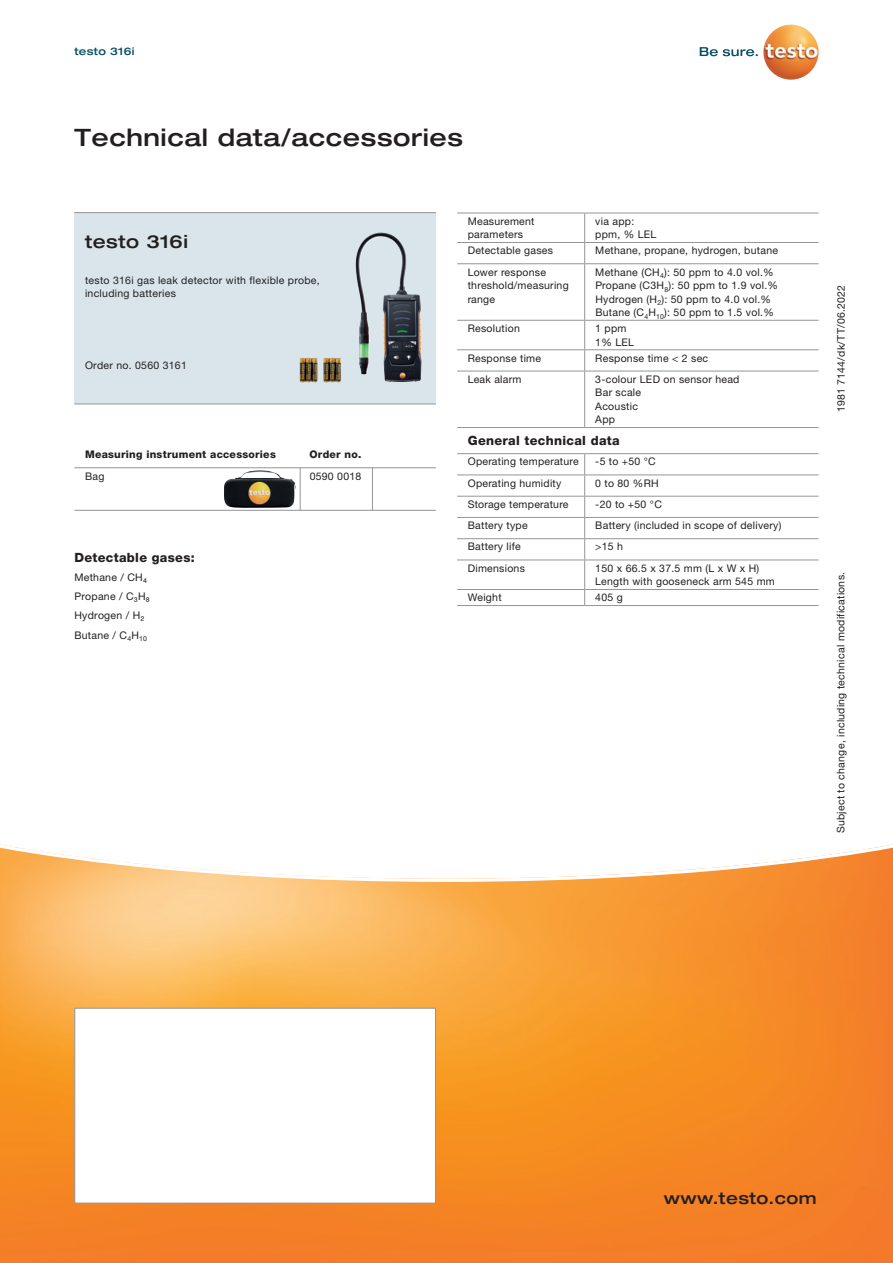
<style>
.page{position:relative;width:893px;height:1263px;background:#fff}
.page>*{position:absolute;margin:0;border:0;box-sizing:border-box;transform-origin:0 0}
.t1{font:500 expanded 24px "Helvetica Neue LTW1 G";letter-spacing:.025em;color:#231f20}
.t2{font:500 expanded 18px "Helvetica Neue LTW1 G";letter-spacing:.025em;color:#231f20}
.t3{font:500 expanded 16.5px "Helvetica Neue LTW1 G";letter-spacing:.025em;color:#231f20}
.t4{font:800 12.75px "Helvetica Neue LTW1 G";letter-spacing:.025em;color:#231f20}
.t5{font:10.5px/13.5px "Helvetica Neue LTW1 G";letter-spacing:.025em;color:#231f20}
.t6{font:800 10.5px "Helvetica Neue LTW1 G";letter-spacing:.025em;color:#231f20}
.t7{font:500 expanded 10.5px "Helvetica Neue LTW1 G";letter-spacing:.025em;color:#074f64}
</style>
<div class="page">
<div style="left:74px;top:213px;width:362px;height:191px;background:#d9e5eb"></div>
<hr style="left:74px;top:212px;width:362px;height:1px;background:#939598">
<hr style="left:74px;top:404px;width:362px;height:1px;background:#939598">
<img style="left:356px;top:233px;width:24px;height:39px">
<img style="left:224px;top:470px;width:72px;height:38px">
<svg style="left:700px;top:47px;width:58px;height:9px"></svg>
<img style="left:763px;top:24px;width:56px;height:56px;border-radius:28px">
<svg style="left:0;top:844px;width:893px;height:419px;background:#f79e46"></svg>
<img style="left:299px;top:357px;width:19px;height:26px">
<img style="left:323px;top:357px;width:18px;height:26px">
<hr style="left:74px;top:467px;width:362px;height:1px;background:#939598">
<hr style="left:74px;top:510px;width:362px;height:1px;background:#939598">
<hr style="left:300px;top:468px;width:1px;height:42px;background:#939598">
<hr style="left:372px;top:468px;width:1px;height:42px;background:#939598">
<svg style="left:584px;top:214px;width:1px;height:49px"></svg>
<hr style="left:584px;top:264px;width:1px;height:56px;background:#939598">
<svg style="left:584px;top:321px;width:1px;height:50px"></svg>
<hr style="left:584px;top:371px;width:1px;height:56px;background:#939598">
<hr style="left:457px;top:453px;width:128px;height:1px;background:#939598">
<hr style="left:585px;top:453px;width:234px;height:1px;background:#939598">
<hr style="left:457px;top:474px;width:128px;height:1px;background:#939598">
<hr style="left:585px;top:474px;width:234px;height:1px;background:#939598">
<hr style="left:457px;top:496px;width:128px;height:1px;background:#939598">
<hr style="left:585px;top:496px;width:234px;height:1px;background:#939598">
<hr style="left:457px;top:517px;width:128px;height:1px;background:#939598">
<hr style="left:585px;top:517px;width:234px;height:1px;background:#939598">
<hr style="left:457px;top:538px;width:128px;height:1px;background:#939598">
<hr style="left:585px;top:538px;width:234px;height:1px;background:#939598">
<hr style="left:457px;top:560px;width:128px;height:1px;background:#939598">
<hr style="left:585px;top:560px;width:234px;height:1px;background:#939598">
<hr style="left:457px;top:589px;width:128px;height:1px;background:#939598">
<hr style="left:585px;top:589px;width:234px;height:1px;background:#939598">
<svg style="left:584px;top:454px;width:1px;height:151px"></svg>
<hr style="left:457px;top:605px;width:128px;height:1px;background:#939598">
<hr style="left:585px;top:605px;width:234px;height:1px;background:#939598">
<hr style="left:457px;top:213px;width:128px;height:1px;background:#939598">
<hr style="left:585px;top:213px;width:234px;height:1px;background:#939598">
<hr style="left:457px;top:242px;width:128px;height:1px;background:#939598">
<hr style="left:585px;top:242px;width:234px;height:1px;background:#939598">
<hr style="left:457px;top:263px;width:128px;height:1px;background:#939598">
<hr style="left:585px;top:263px;width:234px;height:1px;background:#939598">
<hr style="left:457px;top:320px;width:128px;height:1px;background:#939598">
<hr style="left:585px;top:320px;width:234px;height:1px;background:#939598">
<hr style="left:457px;top:349px;width:128px;height:1px;background:#939598">
<hr style="left:585px;top:349px;width:234px;height:1px;background:#939598">
<hr style="left:457px;top:371px;width:128px;height:1px;background:#939598">
<hr style="left:585px;top:371px;width:234px;height:1px;background:#939598">
<hr style="left:457px;top:427px;width:128px;height:1px;background:#939598">
<hr style="left:585px;top:427px;width:234px;height:1px;background:#939598">
<div style="left:74px;top:1008px;width:362px;height:195px;background:#fff;border:1px solid #939598"></div>
<p class="t7" style="left:74px;top:44px;width:62px">testo 316i</p>
<h1 class="t1" style="left:74px;top:122px;width:390px">Technical data/accessories</h1>
<h2 class="t2" style="left:85px;top:230px;width:104px">testo 316i</h2>
<p class="t5" style="left:85px;top:273px;width:236px">testo 316i gas leak detector with flexible probe, including batteries</p>
<p class="t5" style="left:85px;top:358px;width:103px">Order no. 0560 3161</p>
<p class="t6" style="left:85px;top:448px;width:192px">Measuring instrument accessories</p>
<p class="t6" style="left:310px;top:448px;width:53px">Order no.</p>
<p class="t5" style="left:85px;top:469px;width:21px">Bag</p>
<p class="t5" style="left:310px;top:469px;width:53px">0590 0018</p>
<p class="t4" style="left:74px;top:549px;width:122px">Detectable gases:</p>
<p class="t5" style="left:74px;top:567px;width:77px;line-height:19.2px">Methane / CH₄<br>Propane / C₃H₈<br>Hydrogen / H₂<br>Butane / C<sub>4</sub>H<sub>10</sub></p>
<p class="t5" style="left:468px;top:214px;width:68px">Measurement parameters</p>
<p class="t5" style="left:595px;top:214px;width:63px">via app: ppm, % LEL</p>
<p class="t5" style="left:468px;top:244px;width:87px">Detectable gases</p>
<p class="t5" style="left:595px;top:244px;width:184px">Methane, propane, hydrogen, butane</p>
<p class="t5" style="left:468px;top:265px;width:102px">Lower response threshold/measuring range</p>
<p class="t5" style="left:595px;top:265px;width:184px">Methane (CH<sub>4</sub>): 50 ppm to 4.0 vol.% Propane (C3H<sub>8</sub>): 50 ppm to 1.9 vol.% Hydrogen (H<sub>2</sub>): 50 ppm to 4.0 vol.% Butane (C<sub>4</sub>H<sub>10</sub>): 50 ppm to 1.5 vol.%</p>
<p class="t5" style="left:468px;top:321px;width:54px">Resolution</p>
<p class="t5" style="left:595px;top:321px;width:40px">1 ppm<br>1% LEL</p>
<p class="t5" style="left:468px;top:351px;width:75px">Response time</p>
<p class="t5" style="left:595px;top:351px;width:114px">Response time &lt; 2 sec</p>
<p class="t5" style="left:468px;top:372px;width:55px">Leak alarm</p>
<p class="t5" style="left:595px;top:372px;width:146px">3-colour LED on sensor head<br>Bar scale<br>Acoustic<br>App</p>
<p class="t4" style="left:468px;top:433px;width:154px">General technical data</p>
<p class="t5" style="left:468px;top:455px;width:113px">Operating temperature</p>
<p class="t5" style="left:595px;top:455px;width:62px">-5 to +50 °C</p>
<p class="t5" style="left:468px;top:476px;width:95px">Operating humidity</p>
<p class="t5" style="left:595px;top:476px;width:65px">0 to 80 %RH</p>
<p class="t5" style="left:468px;top:497px;width:102px">Storage temperature</p>
<p class="t5" style="left:595px;top:497px;width:68px">-20 to +50 °C</p>
<p class="t5" style="left:468px;top:519px;width:61px">Battery type</p>
<p class="t5" style="left:595px;top:519px;width:188px">Battery (included in scope of delivery)</p>
<p class="t5" style="left:468px;top:540px;width:54px">Battery life</p>
<p class="t5" style="left:595px;top:540px;width:29px">&gt;15 h</p>
<p class="t5" style="left:468px;top:561px;width:59px">Dimensions</p>
<p class="t5" style="left:595px;top:561px;width:181px">150 x 66.5 x 37.5 mm (L x W x H)<br>Length with gooseneck arm 545 mm</p>
<p class="t5" style="left:468px;top:591px;width:35px">Weight</p>
<p class="t5" style="left:595px;top:591px;width:29px">405 g</p>
<p class="t5" style="left:834px;top:412px;width:129px;rotate:-90deg">1981 7144/dk/TT/06.2022</p>
<p class="t5" style="left:834px;top:833px;width:263px;rotate:-90deg">Subject to change, including technical modifications.</p>
<h3 class="t3" style="left:664px;top:1187px;width:154px">www.testo.com</h3>
</div>
